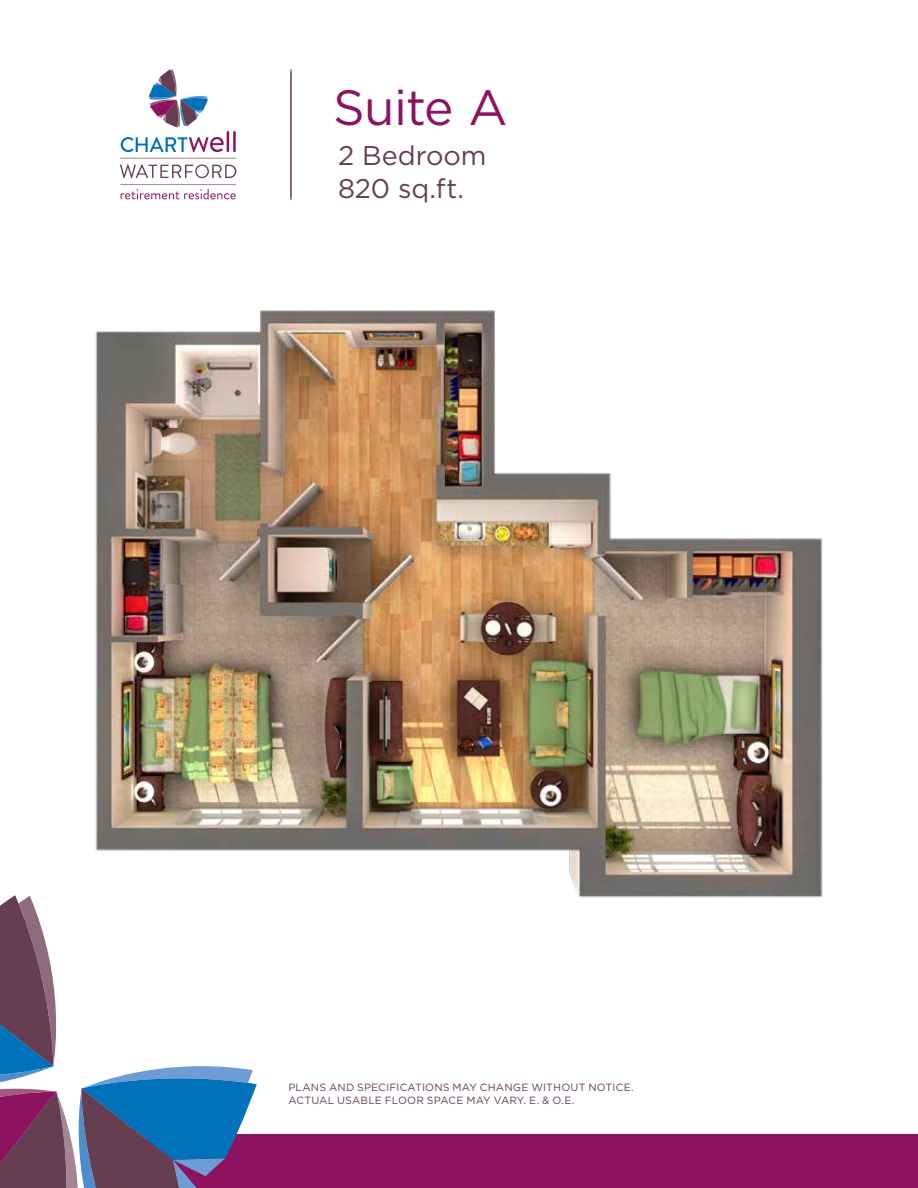
<style>
.page{position:relative;width:918px;height:1188px;background:#fff}
.page>*{position:absolute;margin:0;border:0;box-sizing:border-box;transform-origin:0 0}
.t1{font:49.5px "Gotham HTF";letter-spacing:-.02em;color:#8d1360}
.t2{font:27px/32.4px "Gotham HTF";letter-spacing:-.005em;color:#653e51}
.t3{font:10.5px/13.5px "Gotham HTF";letter-spacing:.015em;color:#653e51}
</style>
<div class="page">
<img style="left:95px;top:176px;width:728px;height:722px">
<svg style="left:121px;top:137px;width:103px;height:15px"></svg>
<hr style="left:227px;top:131px;width:2px;height:21px;background:#8d1360">
<hr style="left:233px;top:131px;width:3px;height:21px;background:#8d1360">
<svg style="left:149px;top:69px;width:59px;height:59px"></svg>
<svg style="left:120px;top:158px;width:116px;height:20px"></svg>
<svg style="left:120px;top:184px;width:116px;height:15px"></svg>
<div style="left:147px;top:1134px;width:771px;height:54px;background:#8d1360"></div>
<svg style="left:0;top:895px;width:257px;height:293px"></svg>
<hr style="left:291px;top:69px;width:1px;height:129px;background:#653e51">
<hr style="left:291px;top:72px;width:1px;height:128px;background:#653e51">
<h1 class="t1" style="left:333px;top:81px;width:176px">Suite A</h1>
<p class="t2" style="left:338px;top:139px;width:150px">2 Bedroom<br>820 sq.ft.</p>
<p class="t3" style="left:288px;top:1080px;width:347px">PLANS AND SPECIFICATIONS MAY CHANGE WITHOUT NOTICE.<br>ACTUAL USABLE FLOOR SPACE MAY VARY. E. &amp; O.E.</p>
</div>
